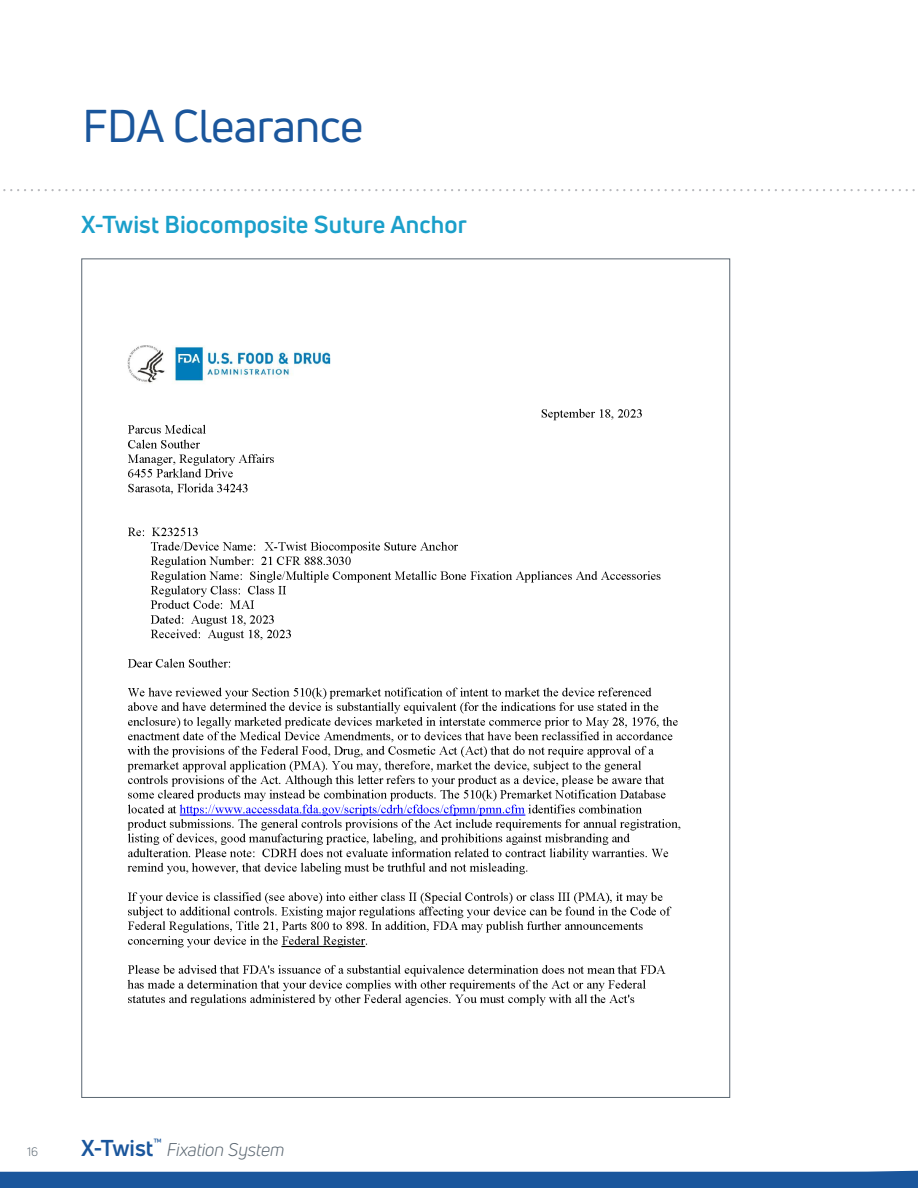
<style>
.page{position:relative;width:918px;height:1188px;background:#fff}
.page>*{position:absolute;margin:0;border:0;box-sizing:border-box;transform-origin:0 0}
.t1{font:45px "Uni Neue";letter-spacing:-.01em;color:#1a569c}
.t2{font:700 24px "Uni Neue";letter-spacing:.005em;color:#1a9fca}
.t3{font:italic 18px "Uni Neue";color:#5a6671}
.t4{font:12px "Uni Neue";color:#5a6671}
.s1{font-weight:700;font-style:normal;font-size:22.5px;color:#1a569c}
</style>
<div class="page">
<img style="left:127px;top:345px;width:554px;height:645px">
<svg style="left:0;top:990px;width:918px;height:198px"></svg>
<svg style="left:3px;top:189px;width:912px;height:2px"></svg>
<p class="t1" style="left:83px;top:98px;width:282px">FDA Clearance</p>
<p class="t2" style="left:81px;top:209px;width:387px">X-Twist Biocomposite Suture Anchor</p>
<p class="t4" style="left:27px;top:1144px;width:13px">16</p>
<p class="t3" style="left:81px;top:1139px;width:205px"><span class="s1">X-Twist</span><sup>™</sup> Fixation System</p>
</div>
